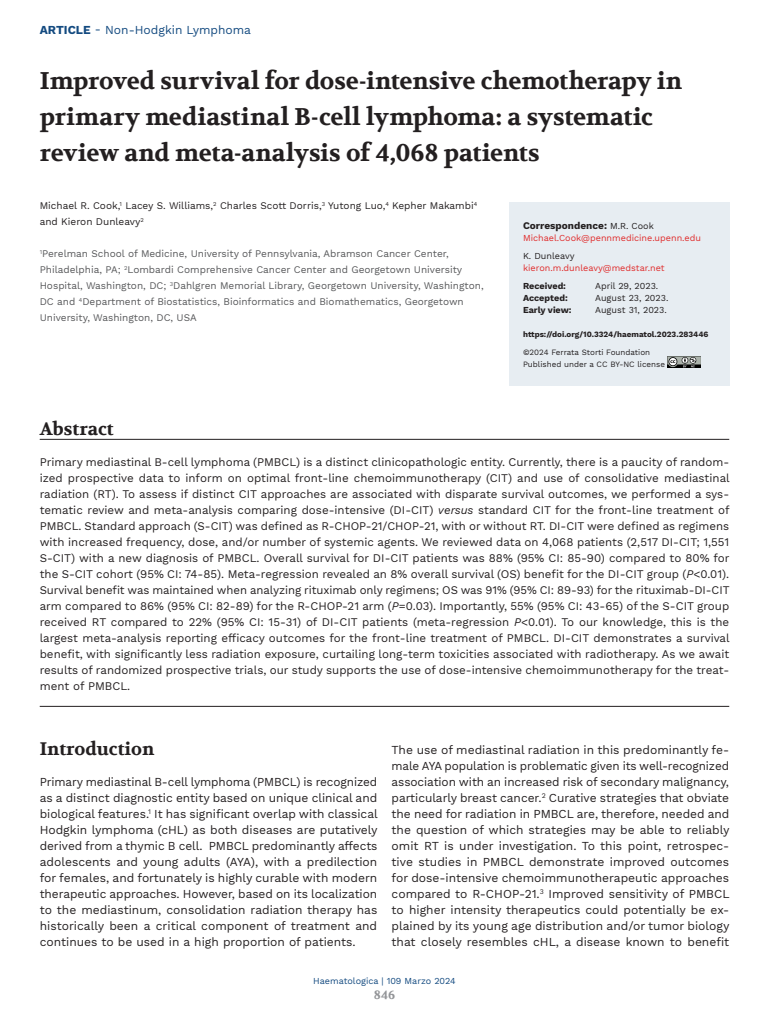
<style>
.page{position:relative;width:769px;height:1024px;background:#fff}
.page>*{position:absolute;margin:0;border:0;box-sizing:border-box;transform-origin:0 0}
.TITOLO_Articolo{font:700 24px/36px "Volkhov";letter-spacing:-.01em;color:#231f20}
.TITOLO_c18{font:700 18px "Volkhov";color:#231f20}
.TITOLO_con_filetto_sotto{font:700 18px "Volkhov";color:#231f20}
.TESTO{font:12px/16px "Work Sans";color:#231f20;text-align:justify}
.t1{font:12px "Work Sans";color:#134a80}
.t2{font:700 12px "Volkhov";color:#939598}
.ABSTRACT_Testo{font:11.5px/16px "Work Sans";color:#231f20;text-align:justify}
.AFFILIAZIONI{font:10px/16px "Work Sans";color:#57585a}
.AUTORI{font:10px/16px "Work Sans";color:#231f20}
.t3{font:700 10px "Work Sans";color:#231f20}
.t4{font:9px "Work Sans";color:#e02b2b}
.t5{font:9px "Work Sans";color:#231f20}
.t6{font:700 9px "Work Sans";color:#231f20}
.t7{font:9px "Work Sans";color:#134a80}
.t8{font:8px "Work Sans";color:#231f20}
.SCHEDA_Sito{font:700 8px "Work Sans";color:#231f20}
.s1{font-weight:700}
.s2{font-weight:400;font-size:9px}
.s3{font-style:italic}
</style>
<div class="page">
<hr style="left:40px;top:439px;width:689px;height:1px;background:#231f20">
<hr style="left:40px;top:706px;width:689px;height:1px;background:#231f20">
<div style="left:508px;top:202px;width:221px;height:183px;background:#e7edf2"></div>
<img style="left:667px;top:356px;width:33px;height:11px">
<p class="t1" style="left:40px;top:23px;width:213px"><span class="s1">ARTICLE</span> - Non-Hodgkin Lymphoma</p>
<p class="TITOLO_Articolo" style="left:40px;top:63px;width:643px">Improved survival for dose-intensive chemotherapy in primary mediastinal B-cell lymphoma: a systematic review and meta-analysis of 4,068 patients</p>
<p class="AUTORI" style="left:40px;top:198px;width:439px">Michael R. Cook,<sup>1</sup> Lacey S. Williams,<sup>2</sup> Charles Scott Dorris,<sup>3</sup> Yutong Luo,<sup>4</sup> Kepher Makambi<sup>4 </sup>and Kieron Dunleavy<sup>2</sup></p>
<p class="AFFILIAZIONI" style="left:40px;top:246px;width:445px"><sup>1</sup>Perelman School of Medicine, University of Pennsylvania, Abramson Cancer Center, Philadelphia, PA; <sup>2</sup>Lombardi Comprehensive Cancer Center and Georgetown University Hospital, Washington, DC; <sup>3</sup>Dahlgren Memorial Library, Georgetown University, Washington, DC and <sup>4</sup>Department of Biostatistics, Bioinformatics and Biomathematics, Georgetown University, Washington, DC, USA</p>
<p class="t3" style="left:523px;top:220px;width:132px">Correspondence: <span class="s2">M.R. Cook</span></p>
<p class="t4" style="left:523px;top:233px;width:179px">Michael.Cook@pennmedicine.upenn.edu</p>
<p class="t5" style="left:523px;top:251px;width:53px">K. Dunleavy</p>
<p class="t4" style="left:523px;top:263px;width:143px">kieron.m.dunleavy@medstar.net</p>
<p class="t6" style="left:523px;top:281px;width:44px">Received:</p>
<p class="t5" style="left:595px;top:281px;width:65px">April 29, 2023.</p>
<p class="t6" style="left:523px;top:293px;width:46px">Accepted:</p>
<p class="t5" style="left:595px;top:293px;width:75px">August 23, 2023.</p>
<p class="t6" style="left:523px;top:305px;width:50px">Early view:</p>
<p class="t5" style="left:595px;top:305px;width:73px">August 31, 2023.</p>
<p class="SCHEDA_Sito" style="left:523px;top:330px;width:187px">https://doi.org/10.3324/haematol.2023.283446</p>
<p class="t8" style="left:523px;top:348px;width:129px">©2024 Ferrata Storti Foundation</p>
<p class="t8" style="left:523px;top:360px;width:143px">Published under a CC BY-NC license</p>
<p class="TITOLO_con_filetto_sotto" style="left:40px;top:418px;width:75px">Abstract</p>
<p class="ABSTRACT_Testo" style="left:40px;top:454px;width:691px">Primary mediastinal B-cell lymphoma (PMBCL) is a distinct clinicopathologic entity. Currently, there is a paucity of random&shy;ized prospective data to inform on optimal front-line chemoimmunotherapy (CIT) and use of consolidative mediastinal radiation (RT). To assess if distinct CIT approaches are associated with disparate survival outcomes, we performed a sys&shy;tematic review and meta-analysis comparing dose-intensive (DI-CIT) <span class="s3">versus</span> standard CIT for the front-line treatment of PMBCL. Standard approach (S-CIT) was defined as R-CHOP-21/CHOP-21, with or without RT. DI-CIT were defined as regimens with increased frequency, dose, and/or number of systemic agents. We reviewed data on 4,068 patients (2,517 DI-CIT; 1,551<br>S-CIT) with a new diagnosis of PMBCL. Overall survival for DI-CIT patients was 88% (95% CI: 85-90) compared to 80% for the S-CIT cohort (95% CI: 74-85). Meta-regression revealed an 8% overall survival (OS) benefit for the DI-CIT group (<span class="s3">P</span>&lt;0.01).<br>Survival benefit was maintained when analyzing rituximab only regimens; OS was 91% (95% CI: 89-93) for the rituximab-DI-CIT arm compared to 86% (95% CI: 82-89) for the R-CHOP-21 arm (<span class="s3">P</span>=0.03). Importantly, 55% (95% CI: 43-65) of the S-CIT group received RT compared to 22% (95% CI: 15-31) of DI-CIT patients (meta-regression <span class="s3">P</span>&lt;0.01). To our knowledge, this is the largest meta-analysis reporting efficacy outcomes for the front-line treatment of PMBCL. DI-CIT demonstrates a survival benefit, with significantly less radiation exposure, curtailing long-term toxicities associated with radiotherapy. As we await results of randomized prospective trials, our study supports the use of dose-intensive chemoimmunotherapy for the treat&shy;ment of PMBCL.</p>
<p class="TITOLO_c18" style="left:40px;top:738px;width:116px">Introduction</p>
<p class="TESTO" style="left:40px;top:774px;width:339px">Primary mediastinal B-cell lymphoma (PMBCL) is recognized as a distinct diagnostic entity based on unique clinical and biological features.<sup>1</sup> It has significant overlap with classical Hodgkin lymphoma (cHL) as both diseases are putatively derived from a thymic B cell. PMBCL predominantly affects adolescents and young adults (AYA), with a predilection for females, and fortunately is highly curable with modern therapeutic approaches. However, based on its localization to the mediastinum, consolidation radiation therapy has historically been a critical component of treatment and continues to be used in a high proportion of patients.</p>
<p class="TESTO" style="left:391px;top:742px;width:339px">The use of mediastinal radiation in this predominantly fe&shy;male AYA population is problematic given its well-recognized association with an increased risk of secondary malignancy, particularly breast cancer.<sup>2</sup> Curative strategies that obviate the need for radiation in PMBCL are, therefore, needed and the question of which strategies may be able to reliably omit RT is under investigation. To this point, retrospec&shy;tive studies in PMBCL demonstrate improved outcomes for dose-intensive chemoimmunotherapeutic approaches compared to R-CHOP-21.<sup>3</sup> Improved sensitivity of PMBCL to higher intensity therapeutics could potentially be ex&shy;plained by its young age distribution and/or tumor biology that closely resembles cHL, a disease known to benefit</p>
<p class="t7" style="left:313px;top:975px;width:144px">Haematologica | 109 Marzo 2024</p>
<p class="t2" style="left:374px;top:987px;width:23px">846</p>
</div>
